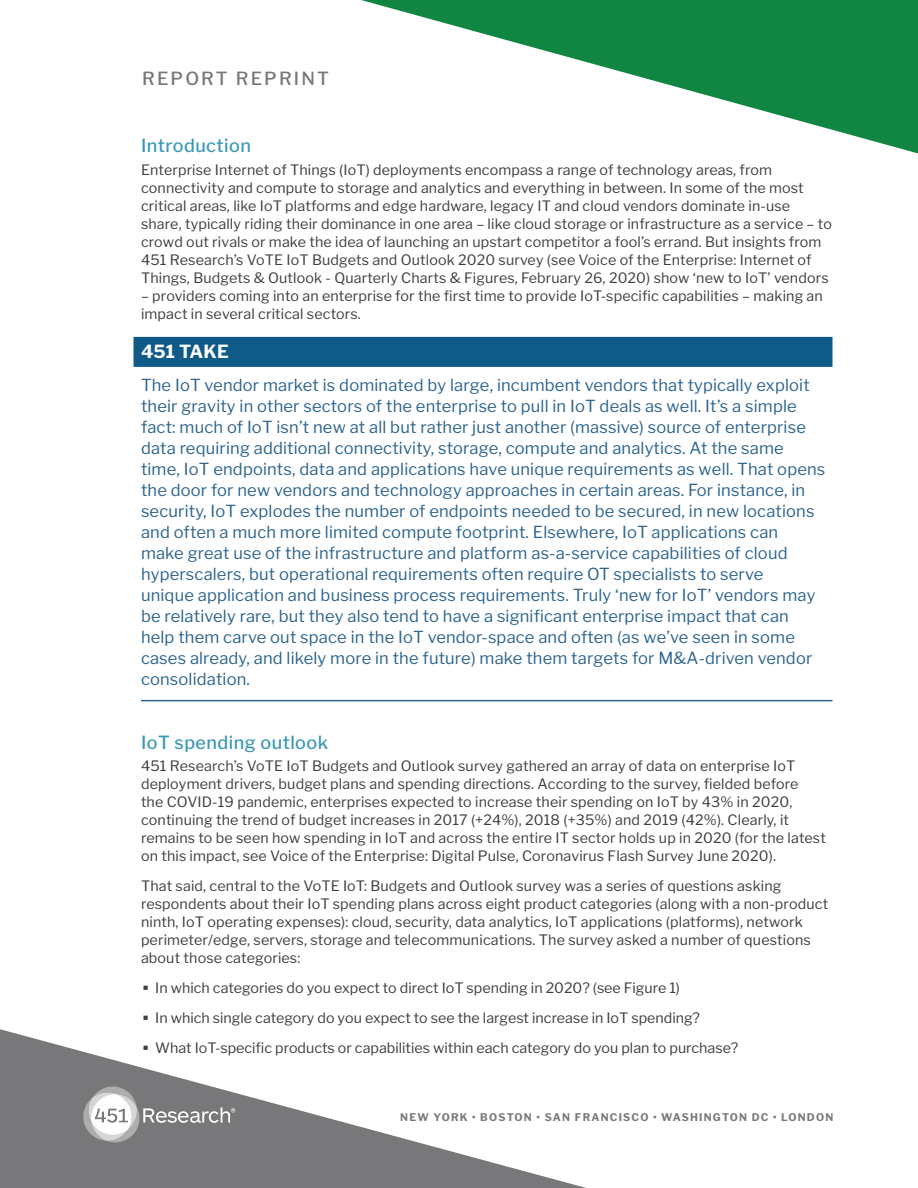
<style>
.page{position:relative;width:918px;height:1188px;background:#fff}
.page>*{position:absolute;margin:0;border:0;box-sizing:border-box;transform-origin:0 0}
.t1{font:500 18px "Libre Franklin";letter-spacing:.025em;color:#3998b5}
.t2{font:500 18px "Libre Franklin";letter-spacing:.12em;color:#78787a}
._451_Take_Header_new{font:700 18px "Libre Franklin";letter-spacing:.01em;color:#fff}
._451_Take_Body_new{font:16.5px/21px "Libre Franklin";letter-spacing:.01em;color:#2d648e}
.Libre_Franklin_Body{font:14.25px/18px "Libre Franklin";letter-spacing:.01em;color:#3e3e3f}
.t3{font:700 10.5px "Libre Franklin";letter-spacing:.115em;color:#78787a}
</style>
<div class="page">
<svg style="left:0;top:1029px;width:586px;height:159px"></svg>
<svg style="left:361px;top:0;width:557px;height:154px"></svg>
<svg style="left:82px;top:1086px;width:153px;height:56px"></svg>
<div style="left:134px;top:337px;width:698px;height:30px;background:#0f5a86"></div>
<hr style="left:141px;top:700px;width:691px;height:1px;background:#2d648e">
<svg style="left:144px;top:1046px;width:4px;height:4px"></svg>
<p class="t2" style="left:142px;top:68px;width:188px">REPORT REPRINT</p>
<h1 class="t1" style="left:141px;top:135px;width:111px">Introduction</h1>
<p class="Libre_Franklin_Body" style="left:141px;top:161px;width:692px">Enterprise Internet of Things (IoT) deployments encompass a range of technology areas, from connectivity and compute to storage and analytics and everything in between. In some of the most critical areas, like IoT platforms and edge hardware, legacy IT and cloud vendors dominate in-use share, typically riding their dominance in one area – like cloud storage or infrastructure as a service – to crowd out rivals or make the idea of launching an upstart competitor a fool’s errand. But insights from 451 Research’s VoTE IoT Budgets and Outlook 2020 survey (see Voice of the Enterprise: Internet of Things, Budgets &amp; Outlook - Quarterly Charts &amp; Figures, February 26, 2020) show ‘new to IoT’ vendors</p>
<p class="Libre_Franklin_Body" style="left:141px;top:287px;width:683px">– providers coming into an enterprise for the first time to provide IoT-specific capabilities – making an impact in several critical sectors.</p>
<p class="_451_Take_Header_new" style="left:141px;top:341px;width:89px">451 TAKE</p>
<p class="_451_Take_Body_new" style="left:141px;top:374px;width:686px">The IoT vendor market is dominated by large, incumbent vendors that typically exploit their gravity in other sectors of the enterprise to pull in IoT deals as well. It’s a simple fact: much of IoT isn’t new at all but rather just another (massive) source of enterprise data requiring additional connectivity, storage, compute and analytics. At the same time, IoT endpoints, data and applications have unique requirements as well. That opens the door for new vendors and technology approaches in certain areas. For instance, in security, IoT explodes the number of endpoints needed to be secured, in new locations and often a much more limited compute footprint. Elsewhere, IoT applications can<br>make great use of the infrastructure and platform as-a-service capabilities of cloud hyperscalers, but operational requirements often require OT specialists to serve<br>unique application and business process requirements. Truly ‘new for IoT’ vendors may be relatively rare, but they also tend to have a significant enterprise impact that can help them carve out space in the IoT vendor-space and often (as we’ve seen in some cases already, and likely more in the future) make them targets for M&amp;A-driven vendor consolidation.</p>
<h1 class="t1" style="left:141px;top:731px;width:189px">IoT spending outlook</h1>
<p class="Libre_Franklin_Body" style="left:141px;top:757px;width:686px">451 Research’s VoTE IoT Budgets and Outlook survey gathered an array of data on enterprise IoT deployment drivers, budget plans and spending directions. According to the survey, fielded before<br>the COVID-19 pandemic, enterprises expected to increase their spending on IoT by 43% in 2020, continuing the trend of budget increases in 2017 (+24%), 2018 (+35%) and 2019 (42%). Clearly, it remains to be seen how spending in IoT and across the entire IT sector holds up in 2020 (for the latest on this impact, see Voice of the Enterprise: Digital Pulse, Coronavirus Flash Survey June 2020).</p>
<p class="Libre_Franklin_Body" style="left:141px;top:877px;width:689px">That said, central to the VoTE IoT: Budgets and Outlook survey was a series of questions asking respondents about their IoT spending plans across eight product categories (along with a non-product ninth, IoT operating expenses): cloud, security, data analytics, IoT applications (platforms), network perimeter/edge, servers, storage and telecommunications. The survey asked a number of questions about those categories:</p>
<p class="Libre_Franklin_Body" style="left:155px;top:979px;width:526px">In which categories do you expect to direct IoT spending in 2020? (see Figure 1)</p>
<p class="Libre_Franklin_Body" style="left:155px;top:1009px;width:546px">In which single category do you expect to see the largest increase in IoT spending?</p>
<p class="Libre_Franklin_Body" style="left:155px;top:1039px;width:585px">What IoT-specific products or capabilities within each category do you plan to purchase?</p>
<p class="t3" style="left:400px;top:1111px;width:434px">NEW YORK • BOSTON • SAN FRANCISCO • WASHINGTON DC • LONDON</p>
</div>
